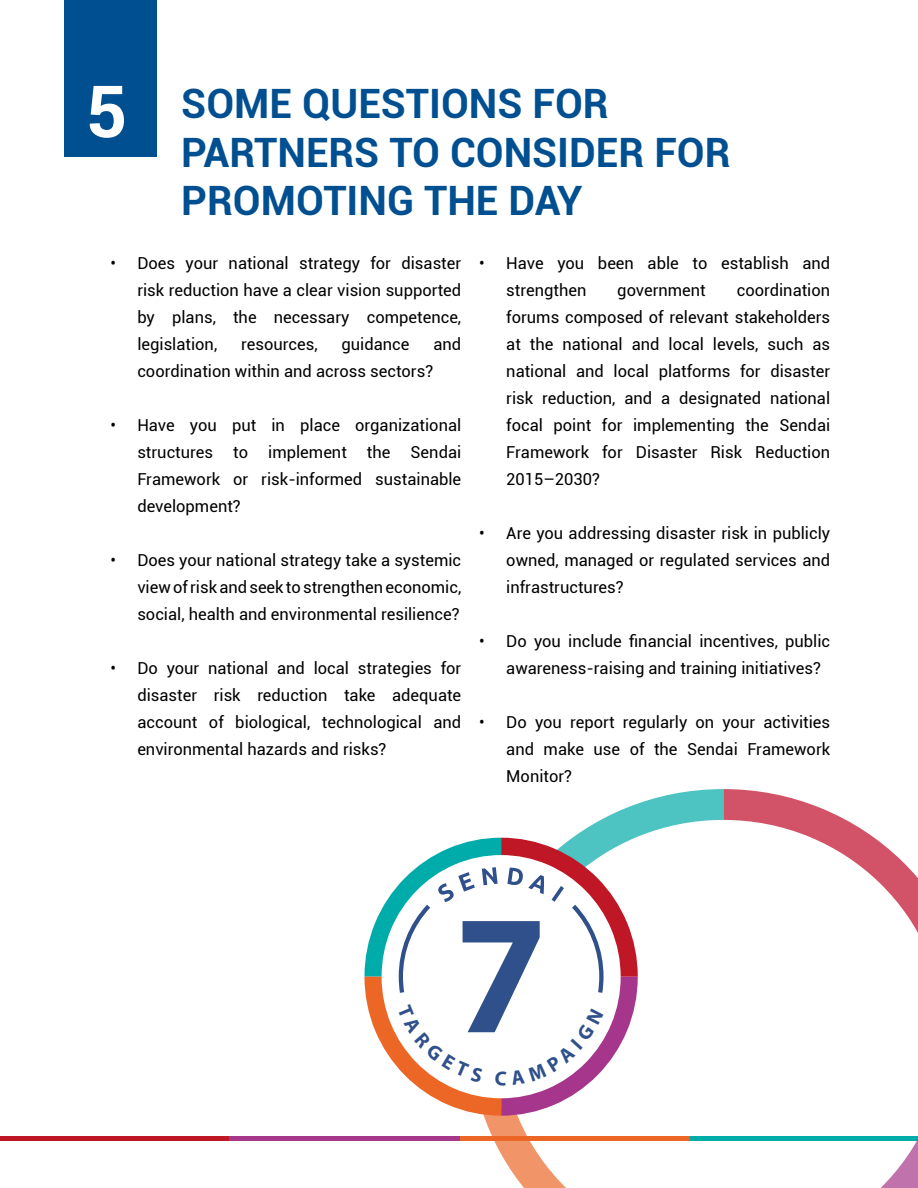
<style>
.page{position:relative;width:918px;height:1188px;background:#fff}
.page>*{position:absolute;margin:0;border:0;box-sizing:border-box;transform-origin:0 0}
.t1{font:700 72px "Roboto";color:#fff}
.t2{font:700 40.5px/48.6px "Roboto";color:#004f91}
.t3{font:16.5px/27px "Roboto";color:#000;text-align:justify}
</style>
<div class="page">
<hr style="left:0;top:1136px;width:230px;height:4px;background:#c01727">
<hr style="left:230px;top:1136px;width:230px;height:4px;background:#a6388b">
<div style="left:64px;top:0;width:93px;height:156px;background:#004f91"></div>
<hr style="left:0;top:414px;width:1px;height:702px;background:#ec6724">
<svg style="left:493px;top:789px;width:230px;height:49px"></svg>
<svg style="left:723px;top:789px;width:152px;height:49px;fill:#d25367"></svg>
<svg style="left:365px;top:838px;width:553px;height:350px"></svg>
<h1 class="t1" style="left:86px;top:61px;width:43px">5</h1>
<h2 class="t2" style="left:181px;top:78px;width:551px">SOME QUESTIONS FOR<br>PARTNERS TO CONSIDER FOR<br>PROMOTING THE DAY</h2>
<p class="t3" style="left:137px;top:249px;width:325px;text-indent:-27px">• Does your national strategy for disaster risk reduction have a clear vision supported by plans, the necessary competence, legislation,</p>
<p class="t3" style="left:241px;top:330px;width:78px">resources,</p>
<p class="t3" style="left:342px;top:330px;width:69px">guidance</p>
<p class="t3" style="left:433px;top:330px;width:29px">and</p>
<p class="t3" style="left:137px;top:357px;width:297px">coordination within and across sectors?</p>
<p class="t3" style="left:137px;top:411px;width:325px;text-indent:-27px">• Have you put in place organizational structures to implement the Sendai Framework or risk-informed sustainable development?</p>
<p class="t3" style="left:137px;top:546px;width:325px;text-indent:-27px">• Does your national strategy take a systemic view of risk and seek to strengthen economic, social, health and environmental resilience?</p>
<p class="t3" style="left:137px;top:654px;width:325px;text-indent:-27px">• Do your national and local strategies for disaster risk reduction take adequate account of biological, technological and environmental hazards and risks?</p>
<p class="t3" style="left:506px;top:249px;width:325px;text-indent:-27px">• Have you been able to establish and strengthen</p>
<p class="t3" style="left:506px;top:276px;width:325px;text-indent:230px">coordination forums composed of relevant stakeholders at the national and local levels, such as national and local platforms for disaster risk reduction, and a designated national focal point for implementing the Sendai Framework for Disaster Risk Reduction 2015–2030?</p>
<p class="t3" style="left:617px;top:276px;width:90px">government</p>
<p class="t3" style="left:506px;top:519px;width:325px;text-indent:-27px">• Are you addressing disaster risk in publicly owned, managed or regulated services and infrastructures?</p>
<p class="t3" style="left:506px;top:627px;width:325px;text-indent:-27px">• Do you include financial incentives, public awareness-raising and training initiatives?</p>
<p class="t3" style="left:506px;top:708px;width:325px;text-indent:-27px">• Do you report regularly on your activities and make use of the Sendai Framework Monitor?</p>
</div>
